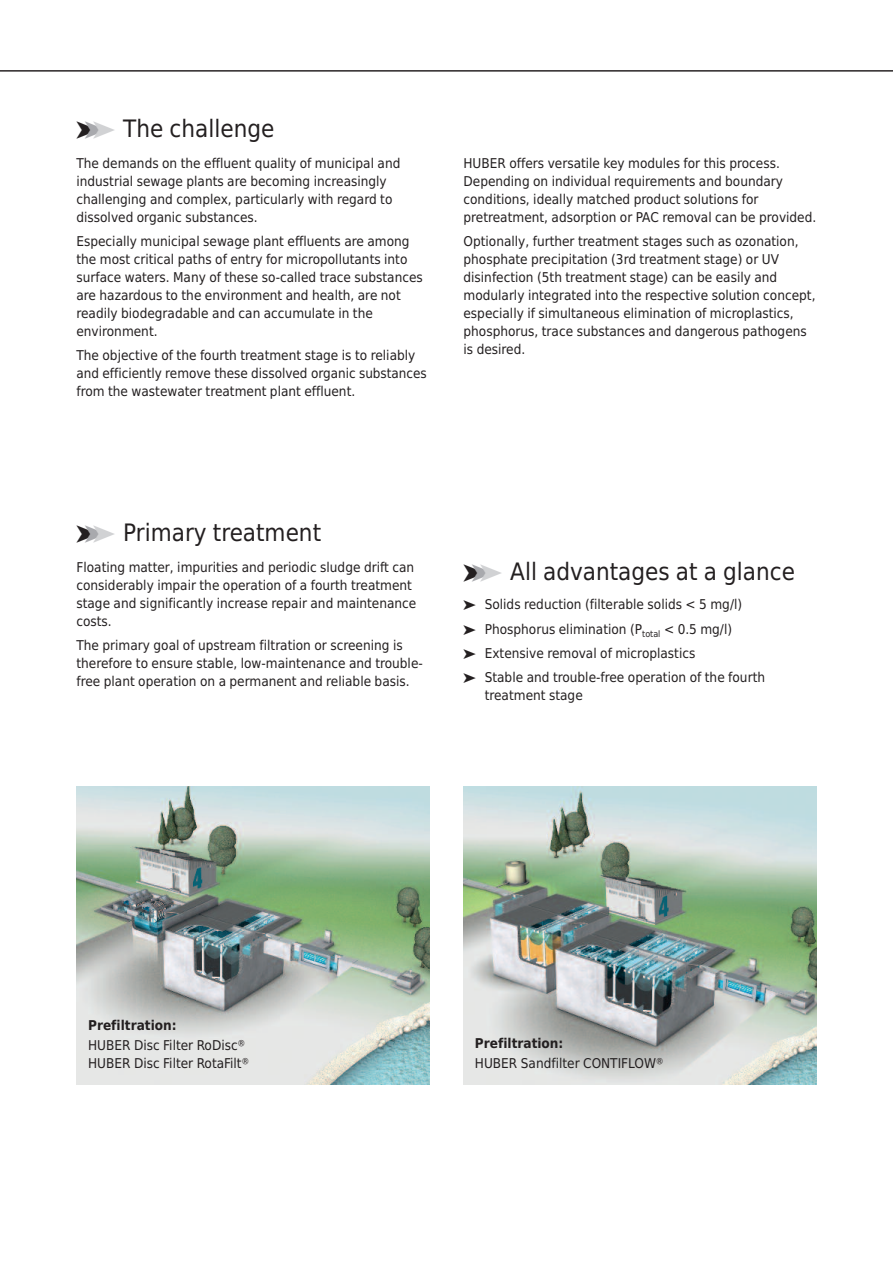
<style>
.page{position:relative;width:893px;height:1263px;background:#fff}
.page>*{position:absolute;margin:0;border:0;box-sizing:border-box;transform-origin:0 0}
.t1{font:24px "Huber Tec";color:#231f20}
.t2{font:13.5px/18px "Huber Tec";color:#231f20}
.t3{font:700 13.5px "Huber Tec";color:#231f20}
.s1{color:#a8a9ad}
.s2{color:#d1d2d4}
</style>
<div class="page">
<hr style="left:0;top:71px;width:893px;height:1px;background:#231f20">
<img style="left:77px;top:787px;width:352px;height:297px">
<img style="left:463px;top:787px;width:353px;height:297px">
<h1 class="t1" style="left:77px;top:115px;width:199px">➤<span class="s1">➤</span><span class="s2">➤</span> The challenge</h1>
<p class="t2" style="left:76px;top:154px;width:325px">The demands on the effluent quality of municipal and industrial sewage plants are becoming increasingly challenging and complex, particularly with regard to dissolved organic substances.</p>
<p class="t2" style="left:76px;top:232px;width:348px">Especially municipal sewage plant effluents are among the most critical paths of entry for micropollutants into surface waters. Many of these so-called trace substances are hazardous to the environment and health, are not readily biodegradable and can accumulate in the environment.</p>
<p class="t2" style="left:76px;top:347px;width:352px">The objective of the fourth treatment stage is to reliably and efficiently remove these dissolved organic substances from the wastewater treatment plant effluent.</p>
<p class="t2" style="left:463px;top:154px;width:354px">HUBER offers versatile key modules for this process.<br>Depending on individual requirements and boundary conditions, ideally matched product solutions for pretreatment, adsorption or PAC removal can be provided.</p>
<p class="t2" style="left:463px;top:232px;width:353px">Optionally, further treatment stages such as ozonation, phosphate precipitation (3rd treatment stage) or UV disinfection (5th treatment stage) can be easily and modularly integrated into the respective solution concept, especially if simultaneous elimination of microplastics, phosphorus, trace substances and dangerous pathogens is desired.</p>
<h1 class="t1" style="left:77px;top:519px;width:246px">➤<span class="s1">➤</span><span class="s2">➤</span> Primary treatment</h1>
<p class="t2" style="left:76px;top:558px;width:341px">Floating matter, impurities and periodic sludge drift can considerably impair the operation of a fourth treatment stage and significantly increase repair and maintenance costs.</p>
<p class="t2" style="left:76px;top:636px;width:348px">The primary goal of upstream filtration or screening is therefore to ensure stable, low-maintenance and trouble&shy;free plant operation on a permanent and reliable basis.</p>
<h1 class="t1" style="left:463px;top:557px;width:333px">➤<span class="s1">➤</span><span class="s2">➤</span> All advantages at a glance</h1>
<p class="t2" style="left:463px;top:592px;width:303px;line-height:24.5px">➤ Solids reduction (filterable solids &lt; 5 mg/l)<br>➤ Phosphorus elimination (P<sub>total</sub> &lt; 0.5 mg/l)<br>➤ Extensive removal of microplastics<br>➤ Stable and trouble-free operation of the fourth</p>
<p class="t2" style="left:485px;top:687px;width:100px">treatment stage</p>
<p class="t3" style="left:88px;top:1018px;width:90px">Prefiltration:</p>
<p class="t2" style="left:88px;top:1037px;width:162px">HUBER Disc Filter RoDisc®<br>HUBER Disc Filter RotaFilt®</p>
<p class="t3" style="left:475px;top:1035px;width:90px">Prefiltration:</p>
<p class="t2" style="left:475px;top:1054px;width:190px">HUBER Sandfilter CONTIFLOW®</p>
</div>
